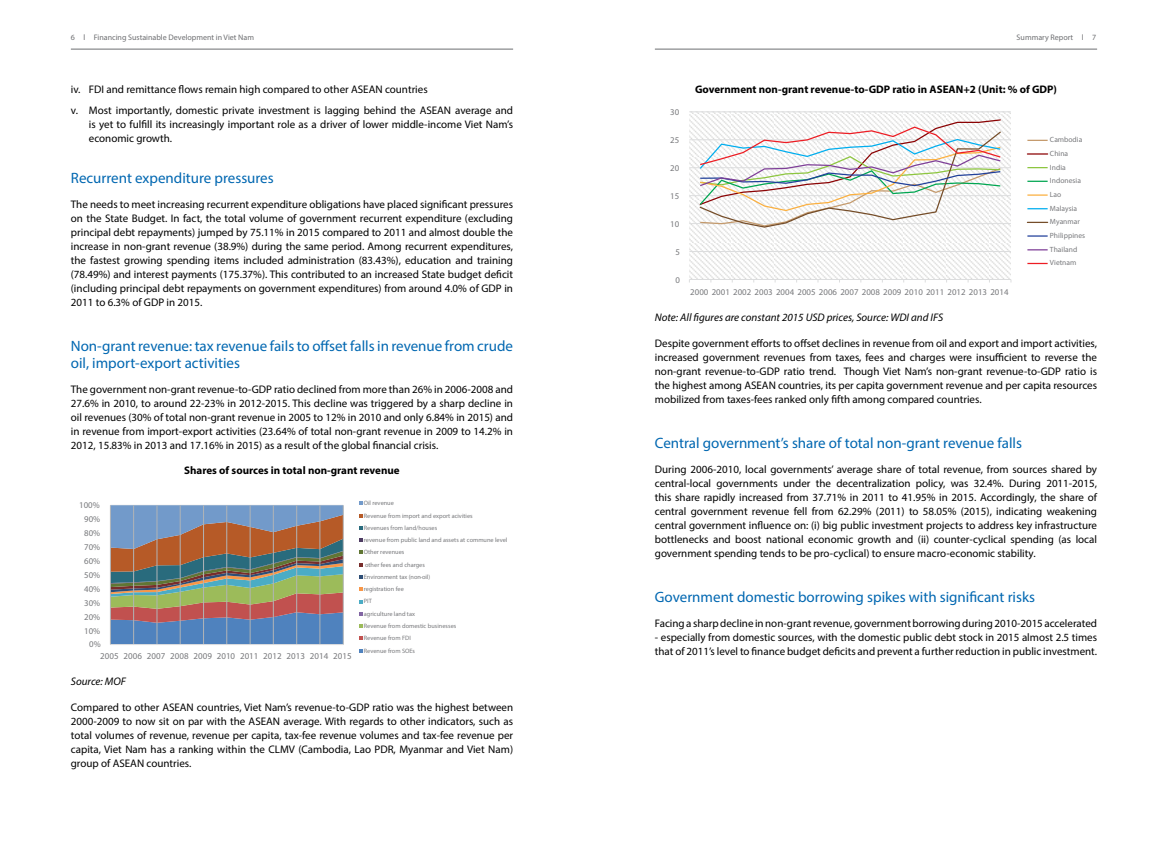
<style>
.page{position:relative;width:1168px;height:842px;background:#fff}
.page>*{position:absolute;margin:0;border:0;box-sizing:border-box;transform-origin:0 0}
.t1{font:15px/16.5px "Myriad Pro";color:#0067b1}
.t2{font:11px/14px "Myriad Pro";color:#000;text-align:justify}
.t3{font:700 11px "Myriad Pro";color:#000}
.t4{font:italic 11px "Myriad Pro";color:#000}
.t5{font:8.9px "Myriad Pro";letter-spacing:.005em;color:#77787b}
.t6{font:8.8px "Myriad Pro";letter-spacing:.005em;color:#77787b}
.t7{font:8px "Myriad Pro";color:#6d6e71}
.t8{font:7.5px/13.7px "Myriad Pro";letter-spacing:.005em;color:#77787b}
.t9{font:6.3px/12.3px "Myriad Pro";letter-spacing:.005em;color:#77787b}
</style>
<div class="page">
<hr style="left:71px;top:49px;width:442px;height:1px;background:#6d6e71">
<hr style="left:655px;top:49px;width:442px;height:1px;background:#6d6e71">
<svg style="left:111px;top:505px;width:232px;height:139px;background:#817f7e"></svg>
<hr style="left:110px;top:505px;width:1px;height:139px;background:#b1b4b6">
<hr style="left:133px;top:505px;width:1px;height:139px;background:#b1b4b6">
<hr style="left:157px;top:505px;width:1px;height:139px;background:#b1b4b6">
<hr style="left:180px;top:505px;width:1px;height:139px;background:#b1b4b6">
<hr style="left:203px;top:505px;width:1px;height:139px;background:#b1b4b6">
<hr style="left:226px;top:505px;width:1px;height:139px;background:#b1b4b6">
<hr style="left:250px;top:505px;width:1px;height:139px;background:#b1b4b6">
<hr style="left:273px;top:505px;width:1px;height:139px;background:#b1b4b6">
<hr style="left:296px;top:505px;width:1px;height:139px;background:#b1b4b6">
<hr style="left:320px;top:505px;width:1px;height:139px;background:#b1b4b6">
<hr style="left:343px;top:505px;width:1px;height:139px;background:#b1b4b6">
<hr style="left:110px;top:644px;width:233px;height:1px;background:#dcddde">
<svg style="left:359px;top:502px;width:4px;height:3px"></svg>
<svg style="left:359px;top:514px;width:4px;height:3px"></svg>
<svg style="left:359px;top:526px;width:4px;height:4px"></svg>
<svg style="left:359px;top:538px;width:4px;height:4px"></svg>
<svg style="left:359px;top:551px;width:4px;height:3px"></svg>
<svg style="left:359px;top:563px;width:4px;height:3px"></svg>
<svg style="left:359px;top:575px;width:4px;height:4px"></svg>
<svg style="left:359px;top:588px;width:4px;height:3px"></svg>
<svg style="left:359px;top:600px;width:4px;height:3px"></svg>
<svg style="left:359px;top:612px;width:4px;height:3px"></svg>
<svg style="left:359px;top:624px;width:4px;height:4px"></svg>
<svg style="left:359px;top:637px;width:4px;height:3px"></svg>
<svg style="left:359px;top:649px;width:4px;height:3px"></svg>
<svg style="left:689px;top:113px;width:322px;height:166px"></svg>
<hr style="left:689px;top:251px;width:322px;height:1px;background:#dcddde">
<hr style="left:689px;top:223px;width:322px;height:1px;background:#dcddde">
<hr style="left:689px;top:195px;width:322px;height:1px;background:#dcddde">
<hr style="left:689px;top:167px;width:322px;height:1px;background:#dcddde">
<hr style="left:689px;top:139px;width:322px;height:1px;background:#dcddde">
<hr style="left:689px;top:112px;width:322px;height:1px;background:#dcddde">
<hr style="left:689px;top:279px;width:322px;height:1px;background:#dcddde">
<svg style="left:698px;top:119px;width:304px;height:109px"></svg>
<svg style="left:1027px;top:140px;width:21px;height:1px"></svg>
<hr style="left:1027px;top:153px;width:21px;height:2px;background:#8b0304">
<svg style="left:1027px;top:167px;width:21px;height:1px"></svg>
<svg style="left:1027px;top:181px;width:21px;height:1px"></svg>
<hr style="left:1027px;top:194px;width:21px;height:2px;background:#fbb040">
<svg style="left:1027px;top:208px;width:21px;height:1px"></svg>
<svg style="left:1027px;top:222px;width:21px;height:1px"></svg>
<hr style="left:1027px;top:235px;width:21px;height:2px;background:#21409a">
<svg style="left:1027px;top:249px;width:21px;height:1px"></svg>
<svg style="left:1027px;top:263px;width:21px;height:1px"></svg>
<p class="t7" style="left:71px;top:33px;width:185px">6 l Financing Sustainable Development in Viet Nam</p>
<p class="t7" style="left:1017px;top:33px;width:81px">Summary Report l 7</p>
<p class="t2" style="left:71px;top:79px;width:444px;line-height:21.1px">iv. FDI and remittance flows remain high compared to other ASEAN countries<br>v. Most importantly, domestic private investment is lagging behind the ASEAN average and</p>
<p class="t2" style="left:89px;top:118px;width:426px">is yet to fulfill its increasingly important role as a driver of lower middle-income Viet Nam’s economic growth.</p>
<h1 class="t1" style="left:71px;top:169px;width:204px">Recurrent expenditure pressures</h1>
<p class="t2" style="left:71px;top:197px;width:444px">The needs to meet increasing recurrent expenditure obligations have placed significant pressures on the State Budget. In fact, the total volume of government recurrent expenditure (excluding principal debt repayments) jumped by 75.11% in 2015 compared to 2011 and almost double the increase in non-grant revenue (38.9%) during the same period. Among recurrent expenditures, the fastest growing spending items included administration (83.43%), education and training (78.49%) and interest payments (175.37%). This contributed to an increased State budget deficit (including principal debt repayments on government expenditures) from around 4.0% of GDP in 2011 to 6.3% of GDP in 2015.</p>
<h1 class="t1" style="left:71px;top:338px;width:444px">Non-grant revenue: tax revenue fails to offset falls in revenue from crude oil, import-export activities</h1>
<p class="t2" style="left:71px;top:382px;width:444px">The government non-grant revenue-to-GDP ratio declined from more than 26% in 2006-2008 and 27.6% in 2010, to around 22-23% in 2012-2015. This decline was triggered by a sharp decline in oil revenues (30% of total non-grant revenue in 2005 to 12% in 2010 and only 6.84% in 2015) and in revenue from import-export activities (23.64% of total non-grant revenue in 2009 to 14.2% in 2012, 15.83% in 2013 and 17.16% in 2015) as a result of the global financial crisis.</p>
<p class="t3" style="left:184px;top:463px;width:217px">Shares of sources in total non-grant revenue</p>
<p class="t6" style="left:79px;top:500px;width:22px">100%</p>
<p class="t6" style="left:84px;top:514px;width:18px">90%</p>
<p class="t6" style="left:84px;top:528px;width:18px">80%</p>
<p class="t6" style="left:84px;top:542px;width:18px">70%</p>
<p class="t6" style="left:84px;top:555px;width:18px">60%</p>
<p class="t6" style="left:84px;top:569px;width:18px">50%</p>
<p class="t6" style="left:84px;top:583px;width:18px">40%</p>
<p class="t6" style="left:84px;top:597px;width:18px">30%</p>
<p class="t6" style="left:84px;top:611px;width:18px">20%</p>
<p class="t6" style="left:84px;top:625px;width:18px">10%</p>
<p class="t6" style="left:89px;top:639px;width:13px">0%</p>
<p class="t5" style="left:100px;top:650px;width:253px">2005 2006 2007 2008 2009 2010 2011 2012 2013 2014 2015</p>
<p class="t9" style="left:364px;top:497px;width:145px">Oil revenue<br>Revenue from import and export acivities<br>Revenues from land/houses<br>revenue from public land and assets at commune level<br>Other revenues<br>other fees and charges<br>Environment tax (non-oil)<br>registration fee<br>PIT<br>agriculture land tax<br>Revenue from domestic businesses<br>Revenue from FDI<br>Revenue from SOEs</p>
<p class="t4" style="left:71px;top:675px;width:57px">Source: MOF</p>
<p class="t2" style="left:71px;top:700px;width:444px">Compared to other ASEAN countries, Viet Nam’s revenue-to-GDP ratio was the highest between 2000-2009 to now sit on par with the ASEAN average. With regards to other indicators, such as total volumes of revenue, revenue per capita, tax-fee revenue volumes and tax-fee revenue per capita, Viet Nam has a ranking within the CLMV (Cambodia, Lao PDR, Myanmar and Viet Nam) group of ASEAN countries.</p>
<p class="t6" style="left:670px;top:106px;width:11px">30</p>
<p class="t6" style="left:670px;top:134px;width:11px">25</p>
<p class="t6" style="left:670px;top:162px;width:11px">20</p>
<p class="t6" style="left:670px;top:190px;width:11px">15</p>
<p class="t6" style="left:670px;top:218px;width:11px">10</p>
<p class="t6" style="left:675px;top:246px;width:6px">5</p>
<p class="t6" style="left:675px;top:274px;width:6px">0</p>
<p class="t3" style="left:695px;top:82px;width:363px">Government non-grant revenue-to-GDP ratio in ASEAN+2 (Unit: % of GDP)</p>
<p class="t6" style="left:690px;top:286px;width:320px">2000 2001 2002 2003 2004 2005 2006 2007 2008 2009 2010 2011 2012 2013 2014</p>
<p class="t8" style="left:1050px;top:133px;width:37px">Cambodia<br>China<br>India<br>Indonesia<br>Lao<br>Malaysia<br>Myanmar<br>Philippines<br>Thailand<br>Vietnam</p>
<p class="t4" style="left:655px;top:311px;width:290px">Note: All figures are constant 2015 USD prices, Source: WDI and IFS</p>
<p class="t2" style="left:655px;top:336px;width:444px">Despite government efforts to offset declines in revenue from oil and export and import activities, increased government revenues from taxes, fees and charges were insufficient to reverse the non-grant revenue-to-GDP ratio trend. Though Viet Nam’s non-grant revenue-to-GDP ratio is the highest among ASEAN countries, its per capita government revenue and per capita resources mobilized from taxes-fees ranked only fifth among compared countries.</p>
<h1 class="t1" style="left:655px;top:434px;width:369px">Central government’s share of total non-grant revenue falls</h1>
<p class="t2" style="left:655px;top:462px;width:444px">During 2006-2010, local governments’ average share of total revenue, from sources shared by central-local governments under the decentralization policy, was 32.4%. During 2011-2015, this share rapidly increased from 37.71% in 2011 to 41.95% in 2015. Accordingly, the share of central government revenue fell from 62.29% (2011) to 58.05% (2015), indicating weakening central government influence on: (i) big public investment projects to address key infrastructure bottlenecks and boost national economic growth and (ii) counter-cyclical spending (as local government spending tends to be pro-cyclical) to ensure macro-economic stability.</p>
<h1 class="t1" style="left:655px;top:588px;width:382px">Government domestic borrowing spikes with significant risks</h1>
<p class="t2" style="left:655px;top:616px;width:444px">Facing a sharp decline in non-grant revenue, government borrowing during 2010-2015 accelerated</p>
<p class="t2" style="left:655px;top:630px;width:444px">- especially from domestic sources, with the domestic public debt stock in 2015 almost 2.5 times that of 2011’s level to finance budget deficits and prevent a further reduction in public investment.</p>
</div>
